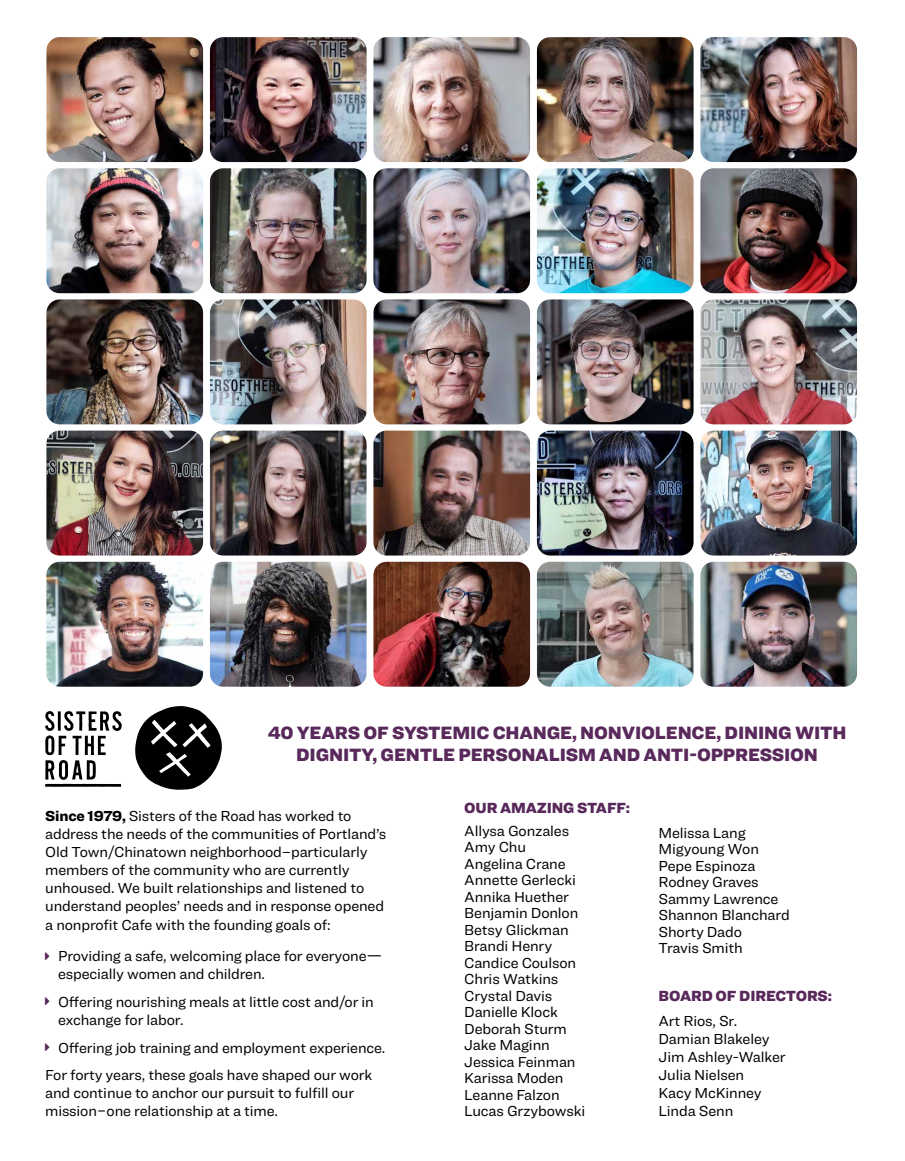
<style>
.page{position:relative;width:905px;height:1161px;background:#fff}
.page>*{position:absolute;margin:0;border:0;box-sizing:border-box;transform-origin:0 0}
.t1{font:900 18.45px/22.2px "Ringside";letter-spacing:-.01em;color:#58295a;text-align:center}
.t2{font:900 15.3px "Ringside";letter-spacing:-.01em;color:#58295a}
.t3{font:15px/16.5px "Ringside";letter-spacing:-.01em;color:#000}
.s1{font-weight:900}
.s2{font-size:17.25px}
</style>
<div class="page">
<svg style="left:45px;top:711px;width:77px;height:76px"></svg>
<svg style="left:135px;top:706px;width:87px;height:84px"></svg>
<img style="left:46px;top:37px;width:157px;height:125px">
<img style="left:210px;top:37px;width:156px;height:125px">
<img style="left:373px;top:37px;width:157px;height:125px">
<img style="left:537px;top:37px;width:156px;height:125px">
<img style="left:700px;top:37px;width:157px;height:125px">
<img style="left:46px;top:168px;width:157px;height:125px">
<img style="left:210px;top:168px;width:156px;height:125px">
<img style="left:373px;top:168px;width:157px;height:125px">
<img style="left:537px;top:168px;width:156px;height:125px">
<img style="left:700px;top:168px;width:157px;height:125px">
<img style="left:46px;top:299px;width:157px;height:125px">
<img style="left:210px;top:299px;width:156px;height:125px">
<img style="left:373px;top:299px;width:157px;height:125px">
<img style="left:537px;top:299px;width:156px;height:125px">
<img style="left:700px;top:299px;width:157px;height:125px">
<img style="left:46px;top:431px;width:157px;height:125px">
<img style="left:210px;top:431px;width:156px;height:125px">
<img style="left:373px;top:431px;width:157px;height:125px">
<img style="left:537px;top:431px;width:156px;height:125px">
<img style="left:700px;top:431px;width:157px;height:125px">
<img style="left:46px;top:562px;width:157px;height:125px">
<img style="left:210px;top:562px;width:156px;height:125px">
<img style="left:373px;top:562px;width:157px;height:125px">
<img style="left:537px;top:562px;width:156px;height:125px">
<img style="left:700px;top:562px;width:157px;height:125px">
<p class="t1" style="left:268px;top:721px;width:580px">40 YEARS OF SYSTEMIC CHANGE, NONVIOLENCE, DINING WITH<br>DIGNITY, GENTLE PERSONALISM AND ANTI-OPPRESSION</p>
<p class="t3" style="left:45px;top:806px;width:343px;line-height:18.1px"><span class="s1">Since 1979,</span> Sisters of the Road has worked to address the needs of the communities of Portland’s Old Town/Chinatown neighborhood–particularly members of the community who are currently unhoused. We built relationships and listened to understand peoples’ needs and in response opened a nonprofit Cafe with the founding goals of:</p>
<p class="t3" style="left:58px;top:947px;width:326px;line-height:18px">Providing a safe, welcoming place for everyone<span class="s2">— </span>especially women and children.</p>
<p class="t3" style="left:58px;top:993px;width:317px;line-height:18px">Offering nourishing meals at little cost and/or in exchange for labor.</p>
<p class="t3" style="left:45px;top:1033px;width:341px;line-height:27.6px;text-indent:13px">Offering job training and employment experience.<br>For forty years, these goals have shaped our work</p>
<p class="t3" style="left:45px;top:1084px;width:310px;line-height:18px">and continue to anchor our pursuit to fulfill our mission−one relationship at a time.</p>
<p class="t2" style="left:464px;top:796px;width:167px">OUR AMAZING STAFF:</p>
<p class="t3" style="left:464px;top:822px;width:122px">Allysa Gonzales<br>Amy Chu<br>Angelina Crane<br>Annette Gerlecki<br>Annika Huether<br>Benjamin Donlon<br>Betsy Glickman<br>Brandi Henry<br>Candice Coulson<br>Chris Watkins<br>Crystal Davis<br>Danielle Klock<br>Deborah Sturm<br>Jake Maginn<br>Jessica Feinman<br>Karissa Moden<br>Leanne Falzon<br>Lucas Grzybowski</p>
<p class="t3" style="left:658px;top:824px;width:133px">Melissa Lang<br>Migyoung Won<br>Pepe Espinoza<br>Rodney Graves<br>Sammy Lawrence<br>Shannon Blanchard<br>Shorty Dado<br>Travis Smith</p>
<p class="t2" style="left:658px;top:984px;width:175px">BOARD OF DIRECTORS:</p>
<p class="t3" style="left:658px;top:1011px;width:129px;line-height:18px">Art Rios, Sr.<br>Damian Blakeley<br>Jim Ashley-Walker<br>Julia Nielsen<br>Kacy McKinney<br>Linda Senn</p>
</div>
